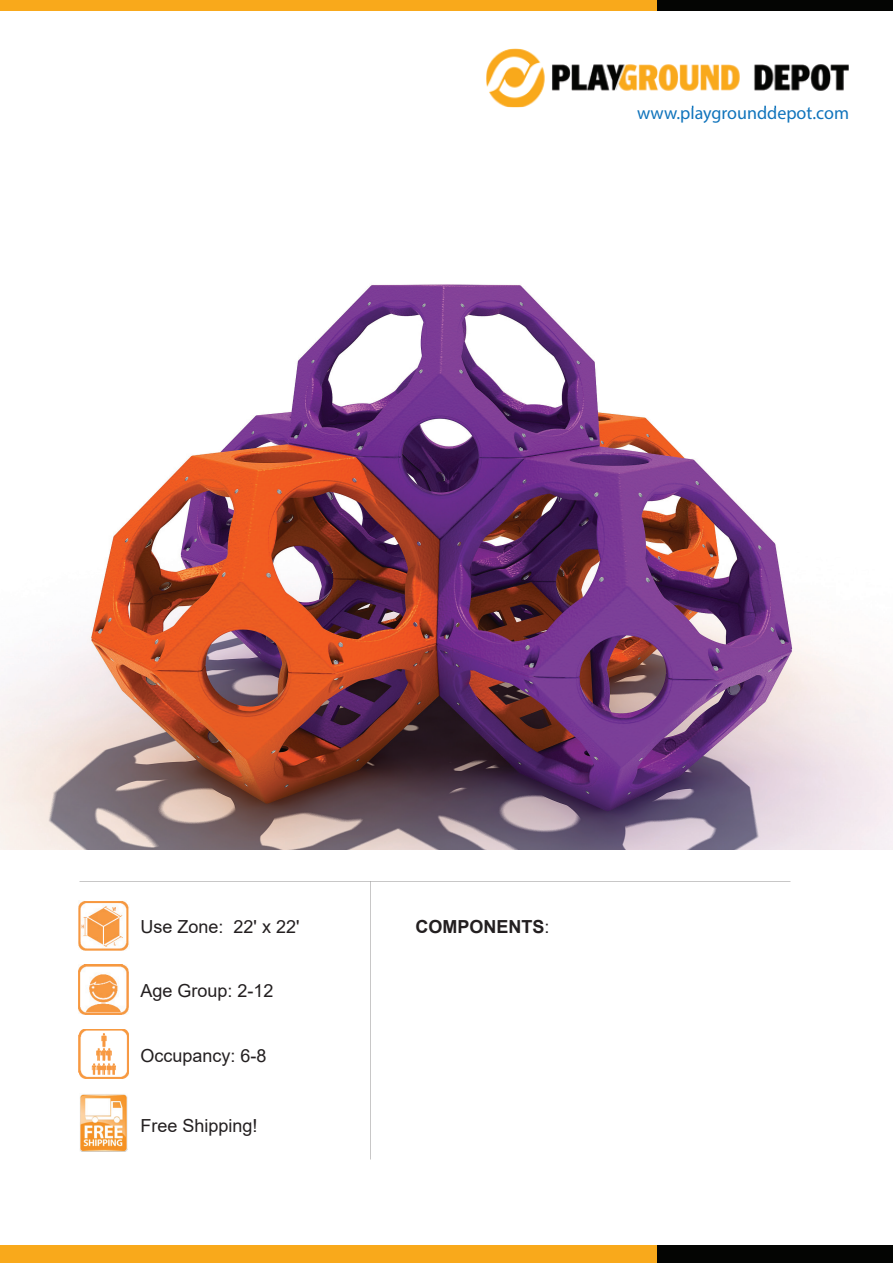
<style>
.page{position:relative;width:893px;height:1263px;background:#fff}
.page>*{position:absolute;margin:0;border:0;box-sizing:border-box;transform-origin:0 0}
.t1{font:18px "Arial";color:#231f20}
.t2{font:18px "Myriad Pro";color:#1074bc}
.t3{font:700 18px "Arial";color:#231f20}
.s1{font-weight:400}
</style>
<div class="page">
<img style="left:78px;top:901px;width:51px;height:50px">
<img style="left:78px;top:965px;width:51px;height:50px">
<img style="left:79px;top:1029px;width:50px;height:50px">
<img style="left:80px;top:1094px;width:48px;height:57px">
<img style="left:0;top:284px;width:893px;height:565px">
<div style="left:0;top:1245px;width:674px;height:18px;background:#f9a91b"></div>
<div style="left:658px;top:1245px;width:235px;height:18px;background:#040503"></div>
<img style="left:486px;top:49px;width:363px;height:58px">
<img style="left:637px;top:106px;width:211px;height:1px">
<div style="left:0;top:0;width:674px;height:11px;background:#f9a91b"></div>
<div style="left:658px;top:0;width:235px;height:11px;background:#040503"></div>
<p class="t2" style="left:637px;top:101px;width:213px">www.playgrounddepot.com</p>
<p class="t1" style="left:140px;top:914px;width:160px">Use Zone: 22' x 22'</p>
<p class="t3" style="left:416px;top:914px;width:136px">COMPONENTS<span class="s1">:</span></p>
<p class="t1" style="left:140px;top:978px;width:135px">Age Group: 2-12</p>
<p class="t1" style="left:140px;top:1043px;width:128px">Occupancy: 6-8</p>
<p class="t1" style="left:140px;top:1113px;width:119px">Free Shipping!</p>
</div>
